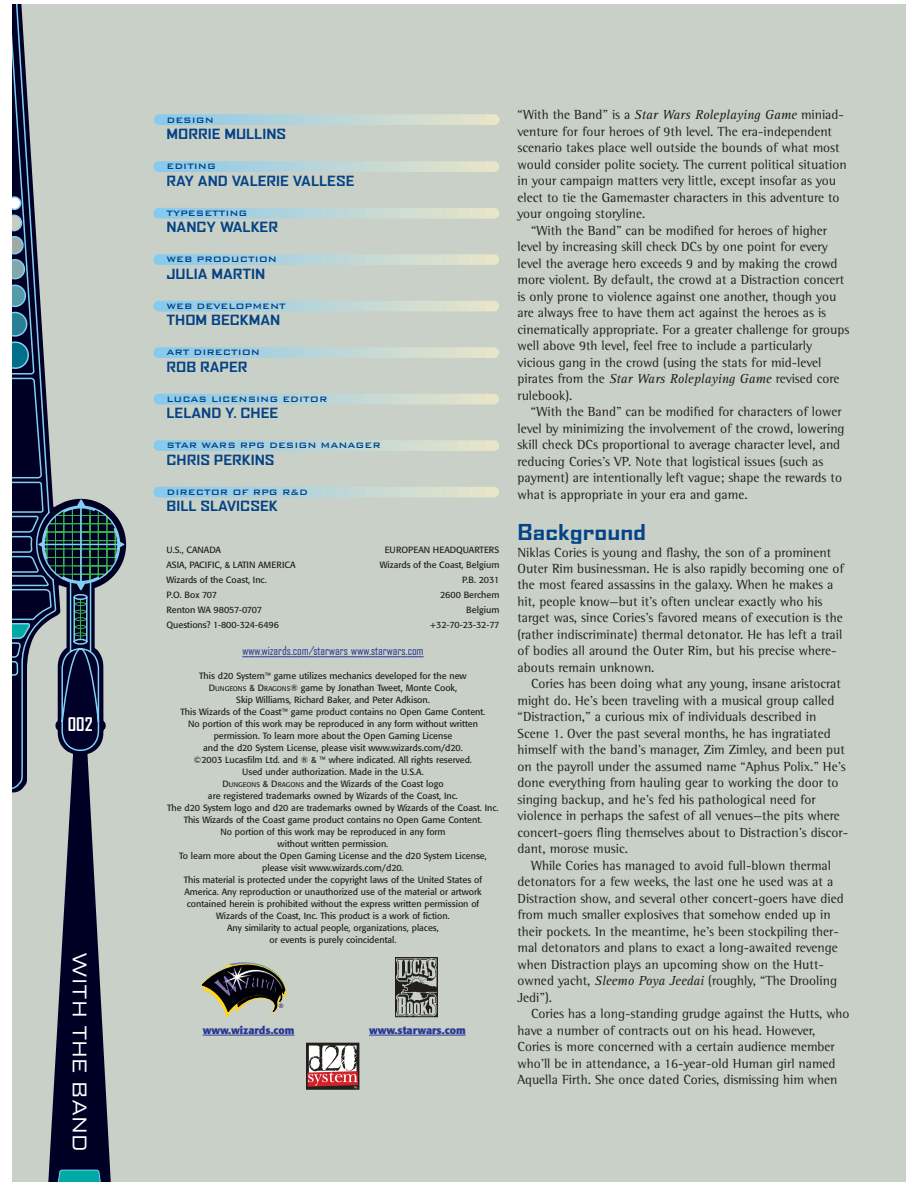
<style>
.page{position:relative;width:918px;height:1188px;background:#fff}
.page>*{position:absolute;margin:0;border:0;box-sizing:border-box;transform-origin:0 0}
.t1{font:700 expanded 21px "Agency FB";color:#034387}
.t2{font:expanded 18px "Agency FB";color:#fff}
.t3{font:700 18px "Agency FB";color:#fff}
.t4{font:13.5px/16.5px "Rotis Semi Serif";color:#231f1f}
.t5{font:700 expanded 13.5px "Agency FB";color:#034387}
.t6{font:12px "Agency";color:#293795}
.t7{font:500 10.5px "Bank Gothic BT";color:#034387}
.t8{font:700 10.5px "Formata";color:#293795}
.t9{font:9px/12px "Formata";color:#231f1f;text-align:center}
.s1{font-size:6.75px}
.s2{font-family:"Rotis Serif";font-style:italic}
</style>
<div class="page">
<div style="left:12px;top:4px;width:894px;height:1178px;background:#c8d0c7"></div>
<svg style="left:12px;top:4px;width:113px;height:1178px"></svg>
<svg style="left:154px;top:487px;width:345px;height:10px"></svg>
<svg style="left:154px;top:440px;width:345px;height:11px"></svg>
<svg style="left:154px;top:394px;width:345px;height:10px"></svg>
<svg style="left:154px;top:347px;width:345px;height:11px"></svg>
<svg style="left:154px;top:301px;width:345px;height:10px"></svg>
<svg style="left:154px;top:254px;width:345px;height:11px"></svg>
<svg style="left:154px;top:208px;width:345px;height:11px"></svg>
<svg style="left:154px;top:161px;width:345px;height:11px"></svg>
<svg style="left:154px;top:114px;width:346px;height:11px"></svg>
<svg style="left:242px;top:657px;width:20px;height:1px"></svg>
<hr style="left:262px;top:657px;width:31px;height:1px;background:#293795">
<svg style="left:293px;top:657px;width:131px;height:1px"></svg>
<svg style="left:203px;top:1035px;width:25px;height:1px"></svg>
<hr style="left:228px;top:1035px;width:67px;height:1px;background:#293795">
<svg style="left:369px;top:1035px;width:48px;height:1px"></svg>
<hr style="left:417px;top:1035px;width:49px;height:1px;background:#293795">
<svg style="left:200px;top:962px;width:86px;height:56px"></svg>
<svg style="left:306px;top:1043px;width:53px;height:47px;background:#ab8283"></svg>
<img style="left:396px;top:958px;width:41px;height:59px">
<h2 class="t3" style="left:68px;top:718px;width:26px">002</h2>
<h2 class="t2" style="left:86px;top:952px;width:201px;rotate:90deg">WITH THE BAND</h2>
<p class="t7" style="left:166px;top:113px;width:49px">DESIGN</p>
<p class="t5" style="left:166px;top:130px;width:121px">MORRIE MULLINS</p>
<p class="t7" style="left:166px;top:160px;width:51px">EDITING</p>
<p class="t5" style="left:166px;top:176px;width:190px">RAY AND VALERIE VALLESE</p>
<p class="t7" style="left:166px;top:206px;width:83px">TYPESETTING</p>
<p class="t5" style="left:166px;top:223px;width:113px">NANCY WALKER</p>
<p class="t7" style="left:166px;top:253px;width:112px">WEB PRODUCTION</p>
<p class="t5" style="left:166px;top:269px;width:100px">JULIA MARTIN</p>
<p class="t7" style="left:166px;top:299px;width:121px">WEB DEVELOPMENT</p>
<p class="t5" style="left:166px;top:316px;width:115px">THOM BECKMAN</p>
<p class="t7" style="left:166px;top:346px;width:95px">ART DIRECTION</p>
<p class="t5" style="left:166px;top:362px;width:83px">ROB RAPER</p>
<p class="t7" style="left:166px;top:392px;width:162px">LUCAS LICENSING EDITOR</p>
<p class="t5" style="left:166px;top:409px;width:113px">LELAND Y. CHEE</p>
<p class="t7" style="left:166px;top:439px;width:216px">STAR WARS RPG DESIGN MANAGER</p>
<p class="t5" style="left:166px;top:455px;width:110px">CHRIS PERKINS</p>
<p class="t7" style="left:166px;top:485px;width:143px">DIRECTOR OF RPG R&amp;D</p>
<p class="t5" style="left:166px;top:502px;width:113px">BILL SLAVICSEK</p>
<p class="t9" style="left:166px;top:545px;width:56px">U.S., CANADA</p>
<p class="t9" style="left:385px;top:545px;width:116px">EUROPEAN HEADQUARTERS</p>
<p class="t9" style="left:166px;top:560px;width:131px">ASIA, PACIFIC, &amp; LATIN AMERICA</p>
<p class="t9" style="left:380px;top:560px;width:121px">Wizards of the Coast, Belgium</p>
<p class="t9" style="left:166px;top:575px;width:102px">Wizards of the Coast, Inc.</p>
<p class="t9" style="left:462px;top:575px;width:39px">P.B. 2031</p>
<p class="t9" style="left:166px;top:590px;width:52px">P.O. Box 707</p>
<p class="t9" style="left:440px;top:590px;width:61px">2600 Berchem</p>
<p class="t9" style="left:166px;top:605px;width:97px">Renton WA 98057-0707</p>
<p class="t9" style="left:466px;top:605px;width:35px">Belgium</p>
<p class="t9" style="left:166px;top:620px;width:114px">Questions? 1-800-324-6496</p>
<p class="t9" style="left:430px;top:620px;width:71px">+32-70-23-32-77</p>
<p class="t6" style="left:242px;top:647px;width:183px">www.wizards.com/starwars www.starwars.com</p>
<p class="t9" style="left:167px;top:671px;width:333px">This d20 System™ game utilizes mechanics developed for the new<br>D<span class="s1">UNGEONS</span> &amp; D<span class="s1">RAGONS</span>® game by Jonathan Tweet, Monte Cook,<br>Skip Williams, Richard Baker, and Peter Adkison.<br>This Wizards of the Coast™ game product contains no Open Game Content.<br>No portion of this work may be reproduced in any form without written permission. To learn more about the Open Gaming License<br>and the d20 System License, please visit www.wizards.com/d20.<br>©2003 Lucasfilm Ltd. and ® &amp; ™ where indicated. All rights reserved.<br>Used under authorization. Made in the U.S.A.<br>D<span class="s1">UNGEONS</span> &amp; D<span class="s1">RAGONS</span> and the Wizards of the Coast logo<br>are registered trademarks owned by Wizards of the Coast, Inc.<br>The d20 System logo and d20 are trademarks owned by Wizards of the Coast. Inc.<br>This Wizards of the Coast game product contains no Open Game Content.<br>No portion of this work may be reproduced in any form<br>without written permission.<br>To learn more about the Open Gaming License and the d20 System License, please visit www.wizards.com/d20.<br>This material is protected under the copyright laws of the United States of America. Any reproduction or unauthorized use of the material or artwork contained herein is prohibited without the express written permission of<br>Wizards of the Coast, Inc. This product is a work of fiction.<br>Any similarity to actual people, organizations, places,<br>or events is purely coincidental.</p>
<p class="t8" style="left:203px;top:1026px;width:93px">www.wizards.com</p>
<p class="t8" style="left:369px;top:1026px;width:98px">www.starwars.com</p>
<p class="t4" style="left:518px;top:108px;width:331px">“With the Band” is a <span class="s2">Star Wars Roleplaying Game</span> miniad&shy;venture for four heroes of 9th level. The era-independent scenario takes place well outside the bounds of what most would consider polite society. The current political situation in your campaign matters very little, except insofar as you elect to tie the Gamemaster characters in this adventure to your ongoing storyline.</p>
<p class="t4" style="left:517px;top:223px;width:333px;text-indent:14px">“With the Band” can be modified for heroes of higher level by increasing skill check DCs by one point for every level the average hero exceeds 9 and by making the crowd more violent. By default, the crowd at a Distraction concert is only prone to violence against one another, though you are always free to have them act against the heroes as is cinematically appropriate. For a greater challenge for groups well above 9th level, feel free to include a particularly vicious gang in the crowd (using the stats for mid-level pirates from the <span class="s2">Star Wars Roleplaying Game</span> revised core rulebook).</p>
<p class="t4" style="left:517px;top:405px;width:329px;text-indent:14px">“With the Band” can be modified for characters of lower level by minimizing the involvement of the crowd, lowering skill check DCs proportional to average character level, and reducing Cories’s VP. Note that logistical issues (such as payment) are intentionally left vague; shape the rewards to what is appropriate in your era and game.</p>
<h1 class="t1" style="left:518px;top:525px;width:130px">Background</h1>
<p class="t4" style="left:518px;top:545px;width:328px">Niklas Cories is young and flashy, the son of a prominent Outer Rim businessman. He is also rapidly becoming one of the most feared assassins in the galaxy. When he makes a hit, people know—but it’s often unclear exactly who his target was, since Cories’s favored means of execution is the (rather indiscriminate) thermal detonator. He has left a trail of bodies all around the Outer Rim, but his precise where&shy;abouts remain unknown.</p>
<p class="t4" style="left:518px;top:677px;width:332px;text-indent:14px">Cories has been doing what any young, insane aristocrat might do. He’s been traveling with a musical group called “Distraction,” a curious mix of individuals described in Scene 1. Over the past several months, he has ingratiated himself with the band’s manager, Zim Zimley, and been put on the payroll under the assumed name “Aphus Polix.” He’s done everything from hauling gear to working the door to singing backup, and he’s fed his pathological need for violence in perhaps the safest of all venues—the pits where concert-goers fling themselves about to Distraction’s discor&shy;dant, morose music.</p>
<p class="t4" style="left:518px;top:858px;width:328px;text-indent:14px">While Cories has managed to avoid full-blown thermal detonators for a few weeks, the last one he used was at a Distraction show, and several other concert-goers have died from much smaller explosives that somehow ended up in their pockets. In the meantime, he’s been stockpiling ther&shy;mal detonators and plans to exact a long-awaited revenge when Distraction plays an upcoming show on the Hutt&shy;owned yacht, <span class="s2">Sleemo Poya Jeedai</span> (roughly, “The Drooling Jedi”).</p>
<p class="t4" style="left:518px;top:1007px;width:334px;text-indent:14px">Cories has a long-standing grudge against the Hutts, who have a number of contracts out on his head. However, Cories is more concerned with a certain audience member who’ll be in attendance, a 16-year-old Human girl named Aquella Firth. She once dated Cories, dismissing him when</p>
</div>
